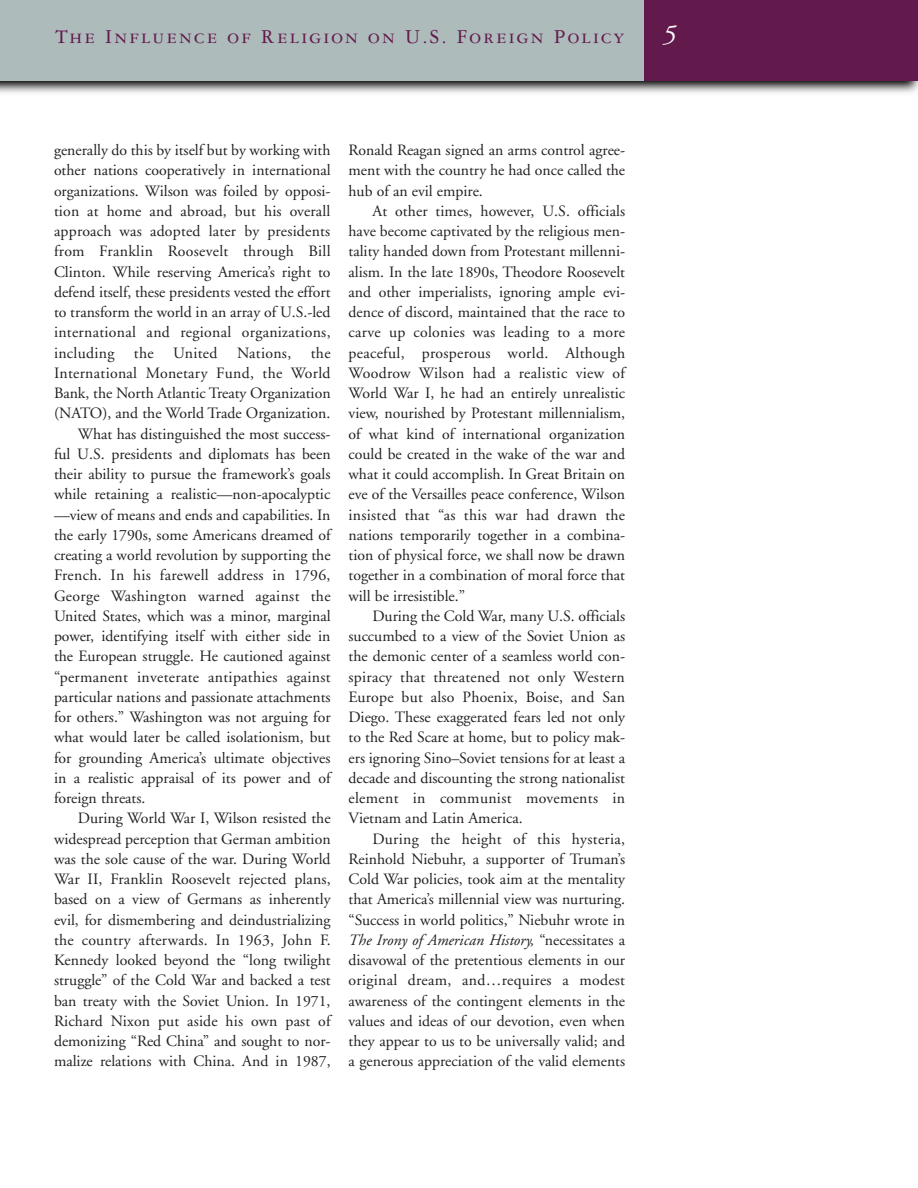
<style>
.page{position:relative;width:918px;height:1188px;background:#fff}
.page>*{position:absolute;margin:0;border:0;box-sizing:border-box;transform-origin:0 0}
.t1{font:italic 27px "Adobe Garamond";color:#fff}
.t2{font:21px "Garamond Three SC";letter-spacing:.105em;color:#62194b}
.t3{font:15.75px/20.2px "Adobe Garamond";color:#231f20;text-align:justify}
.t4{font:15.75px "Adobe Garamond";letter-spacing:.02em;color:#231f20}
.s1{font-style:italic}
</style>
<div class="page">
<img style="left:0;top:81px;width:918px;height:12px">
<div style="left:625px;top:0;width:293px;height:81px;background:#62194b"></div>
<div style="left:0;top:0;width:643px;height:81px;background:#adbbbb"></div>
<h2 class="t2" style="left:55px;top:28px;width:571px">The Influence of Religion on U.S. Foreign Policy</h2>
<h1 class="t1" style="left:663px;top:23px;width:15px">5</h1>
<p class="t3" style="left:54px;top:142px;width:278px">generally do this by itself but by working with</p>
<p class="t3" style="left:54px;top:162px;width:278px">other nations cooperatively in international</p>
<p class="t3" style="left:54px;top:182px;width:278px">organizations. Wilson was foiled by opposi-</p>
<p class="t3" style="left:54px;top:202px;width:278px">tion at home and abroad, but his overall</p>
<p class="t3" style="left:54px;top:223px;width:278px">approach was adopted later by presidents</p>
<p class="t4" style="left:54px;top:245px;width:278px">from Franklin Roosevelt through Bill</p>
<p class="t3" style="left:54px;top:263px;width:278px">Clinton. While reserving America’s right to</p>
<p class="t3" style="left:54px;top:283px;width:278px">defend itself, these presidents vested the effort</p>
<p class="t3" style="left:54px;top:304px;width:278px">to transform the world in an array of U.S.-led</p>
<p class="t4" style="left:54px;top:326px;width:278px">international and regional organizations,</p>
<p class="t4" style="left:54px;top:346px;width:278px">including the United Nations, the</p>
<p class="t4" style="left:54px;top:367px;width:278px">International Monetary Fund, the World</p>
<p class="t3" style="left:54px;top:384px;width:278px">Bank, the North Atlantic Treaty Organization</p>
<p class="t3" style="left:54px;top:405px;width:278px">(NATO), and the World Trade Organization.</p>
<p class="t3" style="left:78px;top:425px;width:254px">What has distinguished the most success-</p>
<p class="t3" style="left:54px;top:445px;width:278px">ful U.S. presidents and diplomats has been</p>
<p class="t3" style="left:54px;top:465px;width:278px">their ability to pursue the framework’s goals</p>
<p class="t3" style="left:54px;top:486px;width:278px">while retaining a realistic—non-apocalyptic</p>
<p class="t3" style="left:54px;top:506px;width:278px">—view of means and ends and capabilities. In</p>
<p class="t3" style="left:54px;top:526px;width:278px">the early 1790s, some Americans dreamed of</p>
<p class="t3" style="left:54px;top:546px;width:278px">creating a world revolution by supporting the</p>
<p class="t4" style="left:54px;top:569px;width:278px">French. In his farewell address in 1796,</p>
<p class="t4" style="left:54px;top:589px;width:278px">George Washington warned against the</p>
<p class="t3" style="left:54px;top:607px;width:278px">United States, which was a minor, marginal</p>
<p class="t3" style="left:54px;top:627px;width:278px">power, identifying itself with either side in</p>
<p class="t3" style="left:54px;top:648px;width:278px">the European struggle. He cautioned against</p>
<p class="t4" style="left:54px;top:670px;width:278px">“permanent inveterate antipathies against</p>
<p class="t3" style="left:54px;top:688px;width:278px">particular nations and passionate attachments</p>
<p class="t3" style="left:54px;top:708px;width:278px">for others.” Washington was not arguing for</p>
<p class="t3" style="left:54px;top:729px;width:278px">what would later be called isolationism, but</p>
<p class="t3" style="left:54px;top:749px;width:278px">for grounding America’s ultimate objectives</p>
<p class="t3" style="left:54px;top:769px;width:278px">in a realistic appraisal of its power and of</p>
<p class="t3" style="left:54px;top:789px;width:93px">foreign threats.</p>
<p class="t3" style="left:78px;top:810px;width:254px">During World War I, Wilson resisted the</p>
<p class="t3" style="left:54px;top:830px;width:278px">widespread perception that German ambition</p>
<p class="t3" style="left:54px;top:850px;width:278px">was the sole cause of the war. During World</p>
<p class="t3" style="left:54px;top:870px;width:278px">War II, Franklin Roosevelt rejected plans,</p>
<p class="t3" style="left:54px;top:891px;width:278px">based on a view of Germans as inherently</p>
<p class="t3" style="left:54px;top:911px;width:278px">evil, for dismembering and deindustrializing</p>
<p class="t3" style="left:54px;top:931px;width:278px">the country afterwards. In 1963, John F.</p>
<p class="t3" style="left:54px;top:951px;width:278px">Kennedy looked beyond the “long twilight</p>
<p class="t3" style="left:54px;top:972px;width:278px">struggle” of the Cold War and backed a test</p>
<p class="t3" style="left:54px;top:992px;width:278px">ban treaty with the Soviet Union. In 1971,</p>
<p class="t3" style="left:54px;top:1012px;width:278px">Richard Nixon put aside his own past of</p>
<p class="t3" style="left:54px;top:1032px;width:278px">demonizing “Red China” and sought to nor-</p>
<p class="t3" style="left:54px;top:1053px;width:278px">malize relations with China. And in 1987,</p>
<p class="t3" style="left:349px;top:142px;width:278px">Ronald Reagan signed an arms control agree&shy;ment with the country he had once called the hub of an evil empire.</p>
<p class="t3" style="left:349px;top:202px;width:278px;text-indent:24px">At other times, however, U.S. officials have become captivated by the religious men&shy;tality handed down from Protestant millenni&shy;alism. In the late 1890s, Theodore Roosevelt and other imperialists, ignoring ample evi&shy;dence of discord, maintained that the race to carve up colonies was leading to a more peaceful, prosperous world. Although Woodrow Wilson had a realistic view of World War I, he had an entirely unrealistic view, nourished by Protestant millennialism, of what kind of international organization could be created in the wake of the war and what it could accomplish. In Great Britain on eve of the Versailles peace conference, Wilson insisted that “as this war had drawn the nations temporarily together in a combina&shy;tion of physical force, we shall now be drawn together in a combination of moral force that will be irresistible.”</p>
<p class="t3" style="left:349px;top:607px;width:278px;text-indent:24px">During the Cold War, many U.S. officials succumbed to a view of the Soviet Union as the demonic center of a seamless world con&shy;spiracy that threatened not only Western Europe but also Phoenix, Boise, and San Diego. These exaggerated fears led not only to the Red Scare at home, but to policy mak&shy;ers ignoring Sino–Soviet tensions for at least a decade and discounting the strong nationalist element in communist movements in Vietnam and Latin America.</p>
<p class="t3" style="left:349px;top:830px;width:278px;text-indent:24px">During the height of this hysteria, Reinhold Niebuhr, a supporter of Truman’s Cold War policies, took aim at the mentality that America’s millennial view was nurturing. “Success in world politics,” Niebuhr wrote in <span class="s1">The Irony of American History,</span> “necessitates a disavowal of the pretentious elements in our original dream, and…requires a modest awareness of the contingent elements in the values and ideas of our devotion, even when they appear to us to be universally valid; and a generous appreciation of the valid elements</p>
</div>
